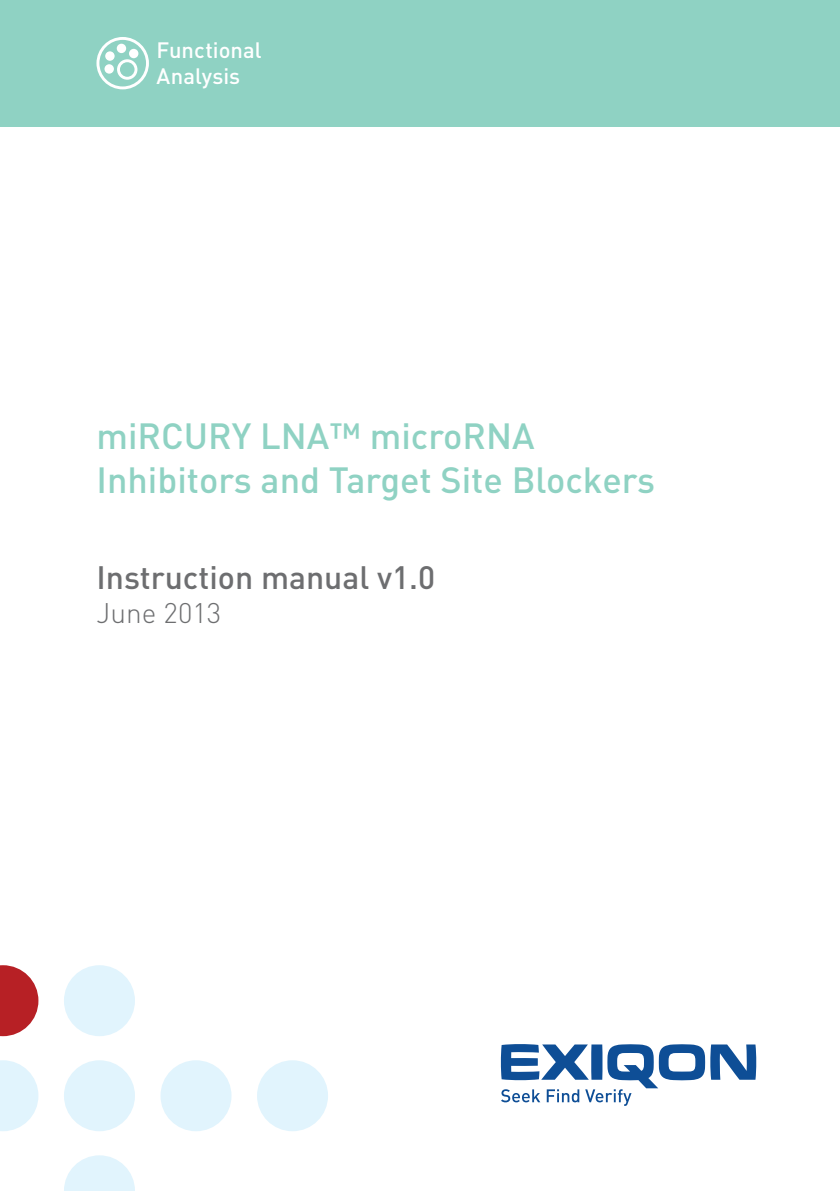
<style>
.page{position:relative;width:840px;height:1191px;background:#fff}
.page>*{position:absolute;margin:0;border:0;box-sizing:border-box;transform-origin:0 0}
.t1{font:500 36px/44px "DIN Pro";color:#8fd2c3}
.t2{font:500 32px "DIN Pro";color:#6d6e70}
.t3{font:300 28px "DIN Pro";color:#6d6e70}
.t4{font:500 22px/26px "DIN Pro";color:#fff}
</style>
<div class="page">
<svg style="left:64px;top:1155px;width:71px;height:36px"></svg>
<div style="left:160px;top:1060px;width:71px;height:71px;background:#e1f4fd;border-radius:50%"></div>
<div style="left:257px;top:1060px;width:71px;height:71px;background:#e1f4fd;border-radius:50%"></div>
<svg style="left:0;top:1060px;width:38px;height:71px"></svg>
<div style="left:64px;top:1060px;width:71px;height:71px;background:#e1f4fd;border-radius:50%"></div>
<div style="left:64px;top:965px;width:71px;height:71px;background:#e1f4fd;border-radius:50%"></div>
<svg style="left:0;top:965px;width:38px;height:71px"></svg>
<div style="left:0;top:0;width:839px;height:126px;background:#8fd2c3"></div>
<svg style="left:500px;top:1044px;width:255px;height:62px"></svg>
<svg style="left:96px;top:37px;width:53px;height:52px"></svg>
<div style="left:129px;top:49px;width:9px;height:9px;background:#fff;border-radius:50%"></div>
<div style="left:117px;top:44px;width:9px;height:9px;background:#fff;border-radius:50%"></div>
<div style="left:105px;top:51px;width:10px;height:10px;background:#fff;border-radius:50%"></div>
<div style="left:104px;top:64px;width:10px;height:10px;background:#fff;border-radius:50%"></div>
<p class="t4" style="left:156px;top:40px;width:106px">Functional<br>Analysis</p>
<p class="t1" style="left:96px;top:418px;width:560px">miRCURY LNA™ microRNA<br>Inhibitors and Target Site Blockers</p>
<p class="t2" style="left:96px;top:566px;width:340px">Instruction manual v1.0</p>
<p class="t3" style="left:96px;top:603px;width:126px">June 2013</p>
</div>
